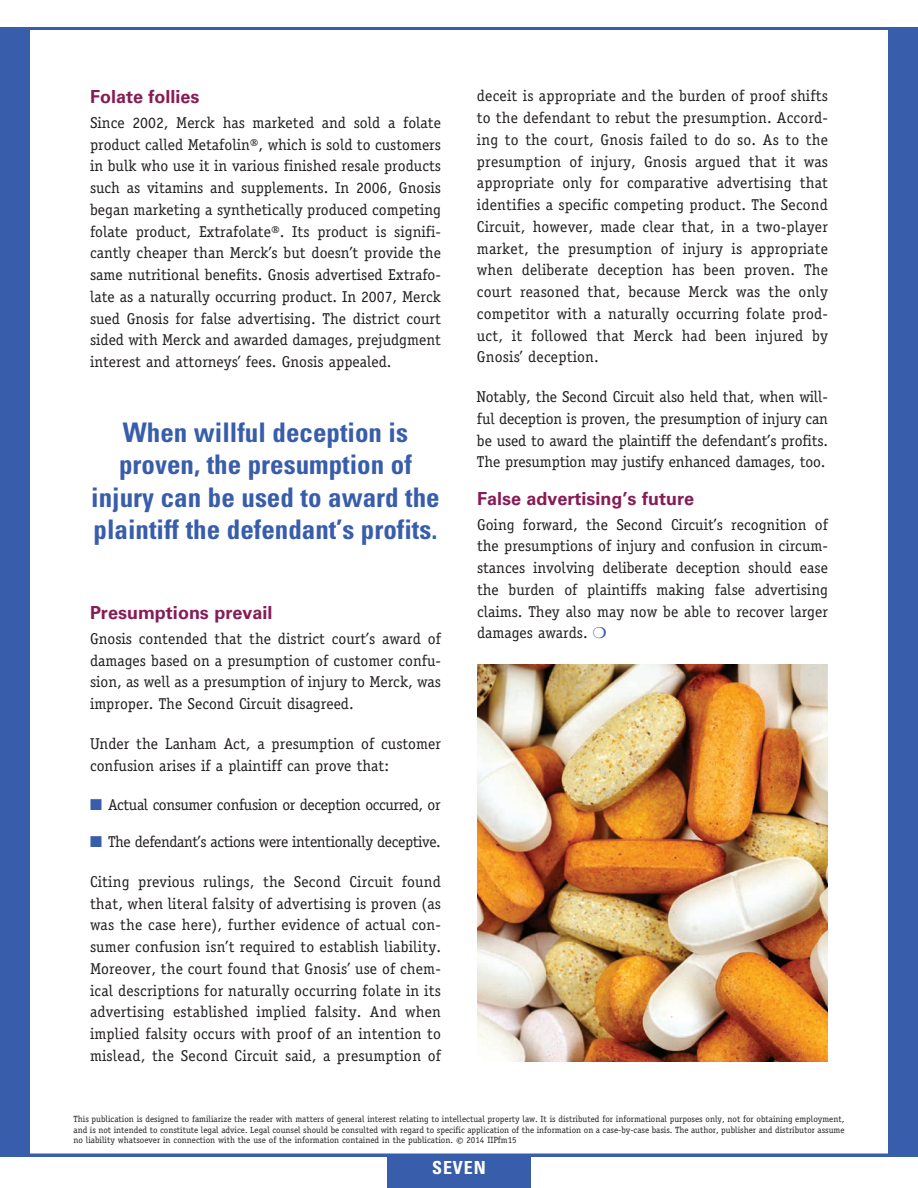
<style>
.page{position:relative;width:918px;height:1188px;background:#fff}
.page>*{position:absolute;margin:0;border:0;box-sizing:border-box;transform-origin:0 0}
.t1{font:700 condensed 27px/32.4px "Univers LT Std";color:#385dab;text-align:center}
.t2{font:700 18px "Univers LT Std";color:#871b55}
.t3{font:700 condensed 18px "Univers LT Std";letter-spacing:.05em;color:#fff}
.t4{font:15.75px/21.8px "Officina Serif Std";color:#231f20;text-align:justify}
.t5{font:15.75px "Officina Serif Std";letter-spacing:-.025em;color:#231f20}
.t6{font:9px/10.5px "Officina Serif Std";color:#231f20;text-align:justify}
.s1{color:#385dab}
.s2{font-size:13.5px}
</style>
<div class="page">
<div style="left:0;top:27px;width:918px;height:1129px;background:#385dab"></div>
<div style="left:387px;top:1155px;width:144px;height:33px;background:#385dab"></div>
<div style="left:27px;top:27px;width:864px;height:1129px;background:#fff;border:3px solid #385dab"></div>
<img style="left:477px;top:665px;width:351px;height:397px">
<p class="t2" style="left:90px;top:86px;width:111px">Folate follies</p>
<p class="t4" style="left:90px;top:112px;width:353px">Since 2002, Merck has marketed and sold a folate product called Metafolin®, which is sold to customers in bulk who use it in various finished resale products such as vitamins and supplements. In 2006, Gnosis began marketing a synthetically produced competing folate product, Extrafolate®. Its product is signifi&shy;cantly cheaper than Merck’s but doesn’t provide the same nutritional benefits. Gnosis advertised Extrafo&shy;late as a naturally occurring product. In 2007, Merck sued Gnosis for false advertising. The district court sided with Merck and awarded damages, prejudgment interest and attorneys’ fees. Gnosis appealed.</p>
<h1 class="t1" style="left:91px;top:416px;width:350px">When willful deception is proven, the presumption of injury can be used to award the plaintiff the defendant’s profits.</h1>
<p class="t2" style="left:90px;top:602px;width:184px">Presumptions prevail</p>
<p class="t4" style="left:90px;top:628px;width:353px">Gnosis contended that the district court’s award of damages based on a presumption of customer confu&shy;sion, as well as a presumption of injury to Merck, was improper. The Second Circuit disagreed.</p>
<p class="t4" style="left:90px;top:733px;width:352px">Under the Lanham Act, a presumption of customer confusion arises if a plaintiff can prove that:</p>
<p class="t5" style="left:90px;top:796px;width:352px"><span class="s1">■</span> Actual consumer confusion or deception occurred, or</p>
<p class="t5" style="left:90px;top:832px;width:352px"><span class="s1">■</span> The defendant’s actions were intentionally deceptive.</p>
<p class="t4" style="left:90px;top:871px;width:353px">Citing previous rulings, the Second Circuit found that, when literal falsity of advertising is proven (as was the case here), further evidence of actual con&shy;sumer confusion isn’t required to establish liability.<br>Moreover, the court found that Gnosis’ use of chem&shy;ical descriptions for naturally occurring folate in its advertising established implied falsity. And when implied falsity occurs with proof of an intention to mislead, the Second Circuit said, a presumption of</p>
<p class="t4" style="left:477px;top:85px;width:353px">deceit is appropriate and the burden of proof shifts to the defendant to rebut the presumption. Accord&shy;ing to the court, Gnosis failed to do so. As to the presumption of injury, Gnosis argued that it was appropriate only for comparative advertising that identifies a specific competing product. The Second Circuit, however, made clear that, in a two-player market, the presumption of injury is appropriate when deliberate deception has been proven. The court reasoned that, because Merck was the only competitor with a naturally occurring folate prod&shy;uct, it followed that Merck had been injured by Gnosis’ deception.</p>
<p class="t4" style="left:477px;top:386px;width:353px">Notably, the Second Circuit also held that, when will&shy;ful deception is proven, the presumption of injury can be used to award the plaintiff the defendant’s profits.<br>The presumption may justify enhanced damages, too.</p>
<p class="t2" style="left:477px;top:488px;width:219px">False advertising’s future</p>
<p class="t4" style="left:477px;top:513px;width:353px">Going forward, the Second Circuit’s recognition of the presumptions of injury and confusion in circum&shy;stances involving deliberate deception should ease the burden of plaintiffs making false advertising claims. They also may now be able to recover larger damages awards.</p>
<p class="t6" style="left:74px;top:1114px;width:773px">This publication is designed to familiarize the reader with matters of general interest relating to intellectual property law. It is distributed for informational purposes only, not for obtaining employment, and is not intended to constitute legal advice. Legal counsel should be consulted with regard to specific application of the information on a case-by-case basis. The author, publisher and distributor assume no liability whatsoever in connection with the use of the information contained in the publication. <span class="s2">©</span> 2014 IIPfm15</p>
<p class="t3" style="left:432px;top:1157px;width:55px">SEVEN</p>
</div>
